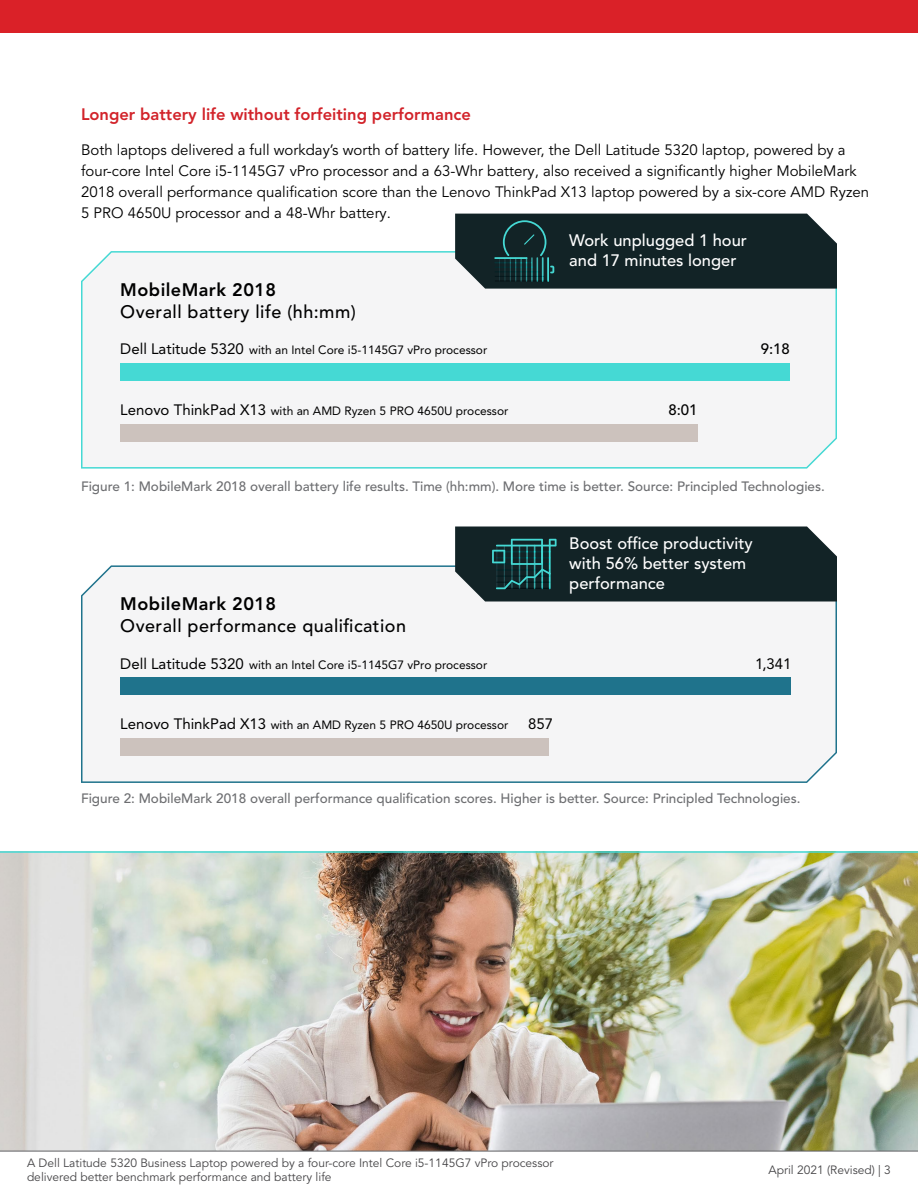
<style>
.page{position:relative;width:918px;height:1188px;background:#fff}
.page>*{position:absolute;margin:0;border:0;box-sizing:border-box;transform-origin:0 0}
.t1{font:500 18px "Avenir LT Pro";letter-spacing:.025em;color:#000}
.t2{font:800 18px "Avenir LT Pro";letter-spacing:.025em;color:#000}
.t3{font:500 16.5px/19.8px "Avenir LT Pro";color:#fff}
.t4{font:800 16.5px "Avenir LT Pro";color:#d2232a}
.t5{font:15px/21px "Avenir LT Pro";color:#000}
.t6{font:15px "Avenir LT Pro";color:#000}
.t7{font:500 15px "Avenir LT Pro";color:#000}
.t8{font:500 13.5px "Avenir LT Pro";color:#6d6e71}
.t9{font:12px/14.4px "Avenir LT Pro";color:#464547}
.t10{font:12px "Avenir LT Pro";color:#000}
</style>
<div class="page">
<div style="left:81px;top:251px;width:756px;height:218px;background:#f5f5f6"></div>
<div style="left:120px;top:363px;width:670px;height:18px;background:#45d9d4"></div>
<div style="left:120px;top:424px;width:578px;height:18px;background:#ccc2bd"></div>
<div style="left:81px;top:565px;width:756px;height:218px;background:#f5f5f6"></div>
<div style="left:120px;top:677px;width:671px;height:18px;background:#1f738c"></div>
<div style="left:120px;top:738px;width:429px;height:18px;background:#ccc2bd"></div>
<svg style="left:455px;top:214px;width:382px;height:75px;background:#1b2d30"></svg>
<svg style="left:455px;top:526px;width:382px;height:76px;background:#1d3134"></svg>
<img style="left:0;top:853px;width:918px;height:297px">
<hr style="left:0;top:851px;width:918px;height:2px;background:#45d9d4">
<hr style="left:0;top:1151px;width:918px;height:1px;background:#616264">
<div style="left:0;top:0;width:918px;height:32px;background:#da2128"></div>
<p class="t4" style="left:81px;top:105px;width:391px">Longer battery life without forfeiting performance</p>
<p class="t5" style="left:81px;top:140px;width:790px">Both laptops delivered a full workday’s worth of battery life. However, the Dell Latitude 5320 laptop, powered by a four-core Intel Core i5-1145G7 vPro processor and a 63-Whr battery, also received a significantly higher MobileMark 2018 overall performance qualification score than the Lenovo ThinkPad X13 laptop powered by a six-core AMD Ryzen 5 PRO 4650U processor and a 48-Whr battery.</p>
<p class="t3" style="left:569px;top:231px;width:179px">Work unplugged 1 hour and 17 minutes longer</p>
<p class="t2" style="left:120px;top:279px;width:157px">MobileMark 2018</p>
<p class="t1" style="left:120px;top:301px;width:237px">Overall battery life (hh:mm)</p>
<p class="t6" style="left:120px;top:340px;width:125px">Dell Latitude 5320</p>
<p class="t7" style="left:761px;top:340px;width:31px">9:18</p>
<p class="t10" style="left:249px;top:343px;width:240px">with an Intel Core i5-1145G7 vPro processor</p>
<p class="t6" style="left:120px;top:401px;width:147px">Lenovo ThinkPad X13</p>
<p class="t7" style="left:668px;top:401px;width:31px">8:01</p>
<p class="t10" style="left:271px;top:404px;width:239px">with an AMD Ryzen 5 PRO 4650U processor</p>
<p class="t8" style="left:81px;top:478px;width:745px">Figure 1: MobileMark 2018 overall battery life results. Time (hh:mm). More time is better. Source: Principled Technologies.</p>
<p class="t2" style="left:120px;top:594px;width:157px">MobileMark 2018</p>
<p class="t1" style="left:120px;top:615px;width:287px">Overall performance qualification</p>
<p class="t6" style="left:120px;top:654px;width:125px">Dell Latitude 5320</p>
<p class="t10" style="left:249px;top:657px;width:240px">with an Intel Core i5-1145G7 vPro processor</p>
<p class="t3" style="left:569px;top:534px;width:185px">Boost office productivity with 56% better system performance</p>
<p class="t6" style="left:755px;top:654px;width:38px">1,341</p>
<p class="t6" style="left:120px;top:715px;width:147px">Lenovo ThinkPad X13</p>
<p class="t6" style="left:528px;top:715px;width:27px">857</p>
<p class="t10" style="left:271px;top:718px;width:239px">with an AMD Ryzen 5 PRO 4650U processor</p>
<p class="t8" style="left:81px;top:790px;width:721px">Figure 2: MobileMark 2018 overall performance qualification scores. Higher is better. Source: Principled Technologies.</p>
<p class="t9" style="left:27px;top:1156px;width:528px">A Dell Latitude 5320 Business Laptop powered by a four-core Intel Core i5-1145G7 vPro processor delivered better benchmark performance and battery life</p>
<p class="t9" style="left:769px;top:1163px;width:124px">April 2021 (Revised) | 3</p>
</div>
